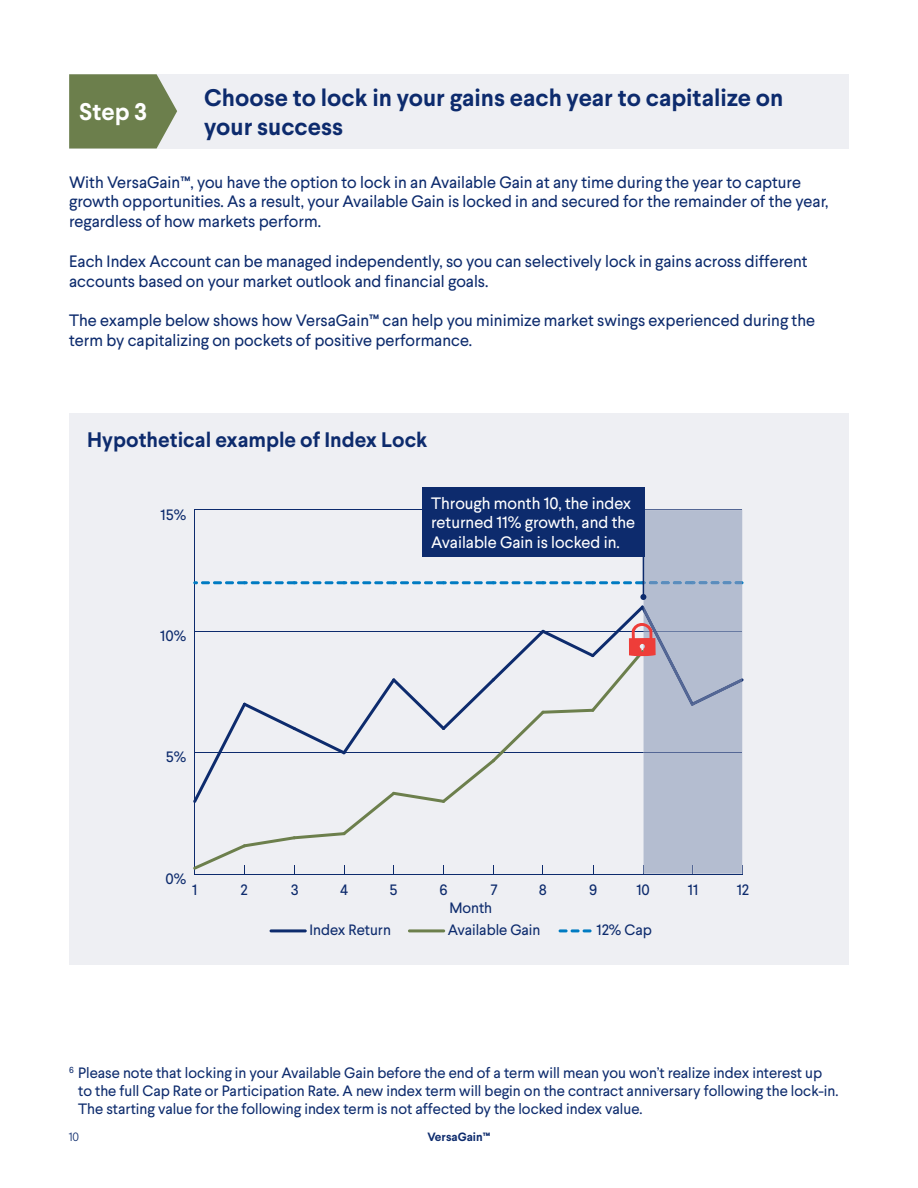
<style>
.page{position:relative;width:918px;height:1188px;background:#fff}
.page>*{position:absolute;margin:0;border:0;box-sizing:border-box;transform-origin:0 0}
.t1{font:700 24px/28.8px "Larsseit";color:#0d2b6d}
.t2{font:700 24px "Larsseit";color:#fff}
.t3{font:700 21px "Larsseit";color:#0d2b6d}
.t4{font:16.5px/19.8px "Larsseit";color:#0d2b6d}
.t5{font:16.5px/19.8px "Larsseit";color:#fff}
.t6{font:15px/18px "Larsseit";color:#0d2b6d}
.t7{font:700 12px "Larsseit";color:#0d2b6d}
.t8{font:300 12px "Larsseit";color:#0d2b6d}
</style>
<div class="page">
<div style="left:69px;top:414px;width:780px;height:551px;background:#eeeff3"></div>
<hr style="left:195px;top:874px;width:547px;height:1px;background:#0d2b6d">
<svg style="left:559px;top:929px;width:33px;height:3px"></svg>
<hr style="left:408px;top:929px;width:37px;height:3px;background:#6c7f4c;border-radius:2px">
<hr style="left:270px;top:929px;width:37px;height:3px;background:#0d2b6d;border-radius:2px">
<div style="left:69px;top:74px;width:780px;height:74px;background:#eeeff3"></div>
<svg style="left:69px;top:74px;width:108px;height:74px"></svg>
<div style="left:422px;top:488px;width:223px;height:69px;background:#0d2b6d"></div>
<svg style="left:193px;top:509px;width:551px;height:365px"></svg>
<p class="t2" style="left:79px;top:96px;width:70px">Step 3</p>
<p class="t1" style="left:204px;top:83px;width:581px">Choose to lock in your gains each year to capitalize on your success</p>
<p class="t4" style="left:69px;top:172px;width:761px">With VersaGain™, you have the option to lock in an Available Gain at any time during the year to capture growth opportunities. As a result, your Available Gain is locked in and secured for the remainder of the year, regardless of how markets perform.</p>
<p class="t4" style="left:69px;top:251px;width:740px">Each Index Account can be managed independently, so you can selectively lock in gains across different accounts based on your market outlook and financial goals.</p>
<p class="t4" style="left:69px;top:310px;width:747px">The example below shows how VersaGain™ can help you minimize market swings experienced during the term by capitalizing on pockets of positive performance.</p>
<p class="t3" style="left:87px;top:426px;width:342px">Hypothetical example of Index Lock</p>
<p class="t6" style="left:161px;top:505px;width:27px">15%</p>
<p class="t6" style="left:160px;top:627px;width:27px">10%</p>
<p class="t6" style="left:166px;top:748px;width:22px">5%</p>
<p class="t5" style="left:431px;top:493px;width:205px">Through month 10, the index returned 11% growth, and the<br>Available Gain is locked in.</p>
<p class="t6" style="left:165px;top:870px;width:22px">0%</p>
<p class="t6" style="left:192px;top:881px;width:7px">1</p>
<p class="t6" style="left:240px;top:881px;width:9px">2</p>
<p class="t6" style="left:291px;top:881px;width:9px">3</p>
<p class="t6" style="left:340px;top:881px;width:10px">4</p>
<p class="t6" style="left:390px;top:881px;width:9px">5</p>
<p class="t6" style="left:440px;top:881px;width:10px">6</p>
<p class="t6" style="left:491px;top:881px;width:9px">7</p>
<p class="t6" style="left:539px;top:881px;width:10px">8</p>
<p class="t6" style="left:589px;top:881px;width:10px">9</p>
<p class="t6" style="left:636px;top:881px;width:15px">10</p>
<p class="t6" style="left:688px;top:881px;width:12px">11</p>
<p class="t6" style="left:737px;top:881px;width:14px">12</p>
<p class="t6" style="left:449px;top:899px;width:44px">Month</p>
<p class="t6" style="left:309px;top:921px;width:83px">Index Return</p>
<p class="t6" style="left:448px;top:921px;width:94px">Available Gain</p>
<p class="t6" style="left:597px;top:921px;width:57px">12% Cap</p>
<p class="t6" style="left:78px;top:1063px;width:762px;text-indent:-9px"><sup>6</sup> Please note that locking in your Available Gain before the end of a term will mean you won’t realize index interest up to the full Cap Rate or Participation Rate. A new index term will begin on the contract anniversary following the lock-in.<br>The starting value for the following index term is not affected by the locked index value.</p>
<p class="t8" style="left:69px;top:1129px;width:12px">10</p>
<p class="t7" style="left:427px;top:1129px;width:64px">VersaGain™</p>
</div>
